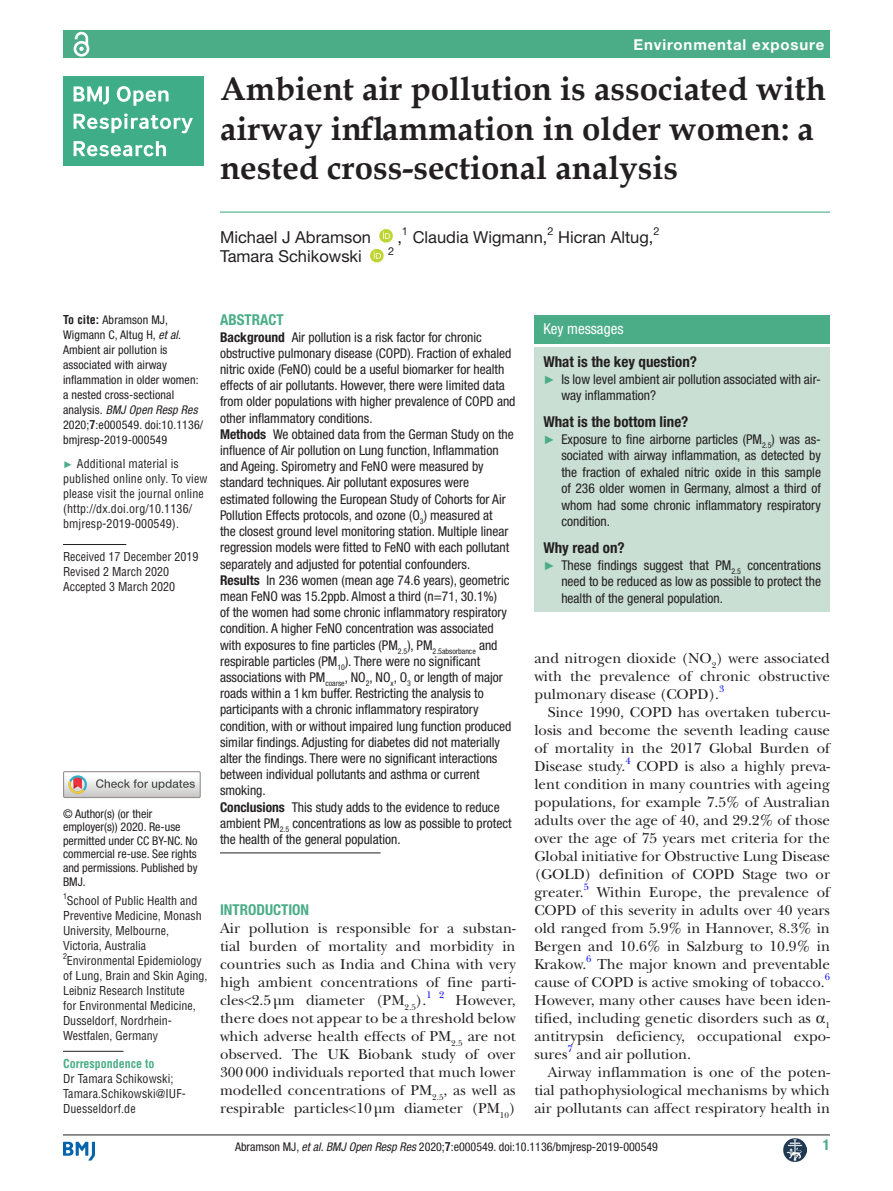
<style>
.page{position:relative;width:893px;height:1191px;background:#fff}
.page>*{position:absolute;margin:0;border:0;box-sizing:border-box;transform-origin:0 0}
.t1{font:700 33px/39px "Book Antiqua";color:#231f20}
.t2{font:16.5px "Helvetica Neue LT Std";color:#231f20}
.t3{font:15px/18px "New Baskerville";color:#231f20;text-align:justify}
.t4{font:700 condensed 15px "Helvetica Neue LT Std";color:#231f20}
.t5{font:700 condensed 15px "Helvetica Neue LT Std";color:#4bad87}
.t6{font:700 15px "Helvetica Neue LT Std";letter-spacing:.055em;color:#fff}
.t7{font:condensed 15px "Helvetica Neue LT Std";color:#fff}
.t8{font:condensed 13.5px/16.2px "Helvetica Neue LT Std";color:#231f20}
.t9{font:condensed 12px/15px "Helvetica LT Std";color:#231f20}
.t10{font:condensed 12px/15px "Helvetica Neue LT Std";letter-spacing:.005em;color:#231f20}
.t11{font:700 condensed 12px "Helvetica";color:#4bad87}
.t12{font:10.95px "Helvetica Neue LT Std";color:#231f20}
.t13{font:9.9px "New Baskerville";color:#00f}
.t14{font:condensed 7.95px "Helvetica LT Std";color:#231f20}
.s1{font-family:"Helvetica";font-weight:700}
.s2{font-style:italic}
.s3{font-family:"Arial";font-stretch:normal;font-size:9.75px;color:#4bad87}
.s4{font-weight:700}
.s5{font-family:"Arial";font-stretch:normal;font-size:12px;color:#4bad87}
</style>
<div class="page">
<svg style="left:63px;top:1141px;width:32px;height:19px"></svg>
<hr style="left:63px;top:1134px;width:767px;height:1px;background:#231f20">
<img style="left:783px;top:1138px;width:23px;height:23px">
<div style="left:63px;top:771px;width:138px;height:27px;border:1px solid #969090"></div>
<svg style="left:64px;top:771px;width:136px;height:26px"></svg>
<hr style="left:63px;top:544px;width:63px;height:1px;background:#231f20">
<hr style="left:63px;top:1051px;width:61px;height:1px;background:#231f20">
<div style="left:63px;top:76px;width:140px;height:90px;background:#3fae88"></div>
<svg style="left:74px;top:86px;width:35px;height:19px"></svg>
<svg style="left:117px;top:86px;width:52px;height:20px"></svg>
<svg style="left:74px;top:113px;width:119px;height:20px"></svg>
<svg style="left:74px;top:141px;width:92px;height:15px"></svg>
<hr style="left:220px;top:211px;width:610px;height:2px;background:#4bad87">
<svg style="left:379px;top:229px;width:14px;height:14px"></svg>
<svg style="left:370px;top:249px;width:14px;height:13px"></svg>
<div style="left:63px;top:31px;width:767px;height:27px;background:#4bad87"></div>
<svg style="left:72px;top:30px;width:20px;height:27px"></svg>
<div style="left:534px;top:315px;width:296px;height:28px;background:#4bad87"></div>
<div style="left:534px;top:347px;width:296px;height:265px;background:#c9dfd3"></div>
<hr style="left:220px;top:852px;width:161px;height:1px;background:#231f20">
<p class="t6" style="left:634px;top:35px;width:192px">Environmental exposure</p>
<h1 class="t1" style="left:220px;top:70px;width:607px">Ambient air pollution is associated with airway inflammation in older women: a nested cross-sectional analysis</h1>
<p class="t2" style="left:220px;top:227px;width:152px">Michael J Abramson</p>
<p class="t2" style="left:397px;top:227px;width:264px">,<sup>1</sup> Claudia Wigmann,<sup>2</sup> Hicran Altug,<sup>2</sup></p>
<p class="t2" style="left:220px;top:247px;width:143px">Tamara Schikowski</p>
<p class="t12" style="left:388px;top:244px;width:8px">2</p>
<p class="t10" style="left:63px;top:312px;width:142px"><span class="s1">To cite:</span> Abramson MJ,<br>Wigmann C, Altug H, <span class="s2">et al</span>.<br>Ambient air pollution is associated with airway inflammation in older women: a nested cross-sectional analysis. <span class="s2">BMJ Open Resp Res<br></span>2020;<span class="s1">7</span>:e000549. doi:10.1136/ bmjresp-2019-000549</p>
<p class="t9" style="left:63px;top:456px;width:146px"><span class="s3">►</span> Additional material is published online only. To view please visit the journal online (http://dx.doi.org/10.1136/ bmjresp-2019-000549).</p>
<p class="t9" style="left:63px;top:549px;width:137px">Received 17 December 2019<br>Revised 2 March 2020<br>Accepted 3 March 2020</p>
<p class="t10" style="left:63px;top:807px;width:136px;line-height:13.5px">© Author(s) (or their employer(s)) 2020. Re-use permitted under CC BY-NC. No commercial re-use. See rights and permissions. Published by<br>BMJ.</p>
<p class="t14" style="left:63px;top:891px;width:5px">1</p>
<p class="t9" style="left:63px;top:892px;width:140px;text-indent:4px">School of Public Health and<br>Preventive Medicine, Monash<br>University, Melbourne,<br>Victoria, Australia</p>
<p class="t14" style="left:63px;top:951px;width:5px">2</p>
<p class="t9" style="left:63px;top:952px;width:146px;text-indent:4px">Environmental Epidemiology of Lung, Brain and Skin Aging,<br>Leibniz Research Institute<br>for Environmental Medicine,<br>Dusseldorf, Nordrhein-<br>Westfalen, Germany</p>
<p class="t11" style="left:63px;top:1056px;width:93px">Correspondence to</p>
<p class="t9" style="left:63px;top:1071px;width:124px">Dr Tamara Schikowski;<br>Tamara.Schikowski@IUF-<br>Duesseldorf.de</p>
<p class="t5" style="left:220px;top:311px;width:65px">Abstract</p>
<p class="t8" style="left:220px;top:329px;width:297px"><span class="s4">Background</span> Air pollution is a risk factor for chronic obstructive pulmonary disease (COPD). Fraction of exhaled nitric oxide (FeNO) could be a useful biomarker for health effects of air pollutants. However, there were limited data from older populations with higher prevalence of COPD and other inflammatory conditions.<br><span class="s4">Methods</span> We obtained data from the German Study on the influence of Air pollution on Lung function, Inflammation and Ageing. Spirometry and FeNO were measured by standard techniques. Air pollutant exposures were estimated following the European Study of Cohorts for Air Pollution Effects protocols, and ozone (O<sub>3</sub>) measured at<br>the closest ground level monitoring station. Multiple linear regression models were fitted to FeNO with each pollutant separately and adjusted for potential confounders.<br><span class="s4">Results</span> In 236 women (mean age 74.6 years), geometric mean FeNO was 15.2ppb. Almost a third (n=71, 30.1%)<br>of the women had some chronic inflammatory respiratory condition. A higher FeNO concentration was associated with exposures to fine particles (PM<sub>2.5</sub>), PM<sub>2.5absorbance</sub> and respirable particles (PM<sub>10</sub>). There were no significant associations with PM<sub>coarse</sub>, NO<sub>2</sub>, NO<sub>x</sub>, O<sub>3</sub> or length of major roads within a 1 km buffer. Restricting the analysis to participants with a chronic inflammatory respiratory condition, with or without impaired lung function produced similar findings. Adjusting for diabetes did not materially alter the findings. There were no significant interactions between individual pollutants and asthma or current smoking.<br><span class="s4">Conclusions</span> This study adds to the evidence to reduce ambient PM<sub>2.5</sub> concentrations as low as possible to protect the health of the general population.</p>
<p class="t5" style="left:220px;top:900px;width:91px">Introduction</p>
<p class="t3" style="left:220px;top:919px;width:297px">Air pollution is responsible for a substan&shy;tial burden of mortality and morbidity in countries such as India and China with very high ambient concentrations of fine parti&shy;cles&lt;2.5µm diameter (PM<sub>2.5</sub>).</p>
<p class="t13" style="left:426px;top:989px;width:19px">1 2</p>
<p class="t3" style="left:220px;top:991px;width:297px;text-indent:235px">However, there does not appear to be a threshold below which adverse health effects of PM<sub>2.5</sub> are not observed. The UK Biobank study of over 300000 individuals reported that much lower modelled concentrations of PM<sub>2.5</sub>, as well as respirable particles&lt;10µm diameter (PM<sub>10</sub>)</p>
<p class="t7" style="left:543px;top:320px;width:82px">Key messages</p>
<p class="t4" style="left:543px;top:353px;width:155px">What is the key question?</p>
<p class="t8" style="left:561px;top:371px;width:261px;text-indent:-18px"><span class="s5">►</span> Is low level ambient air pollution associated with air&shy;way inflammation?</p>
<p class="t4" style="left:543px;top:413px;width:147px">What is the bottom line?</p>
<p class="t8" style="left:561px;top:431px;width:261px;text-align:justify;text-indent:-18px"><span class="s5">►</span> Exposure to fine airborne particles (PM<sub>2.5</sub>) was as&shy;sociated with airway inflammation, as detected by the fraction of exhaled nitric oxide in this sample of 236 older women in Germany, almost a third of whom had some chronic inflammatory respiratory condition.</p>
<p class="t4" style="left:543px;top:539px;width:83px">Why read on?</p>
<p class="t8" style="left:561px;top:557px;width:261px;text-align:justify;text-indent:-18px"><span class="s5">►</span> These findings suggest that PM<sub>2.5</sub> concentrations need to be reduced as low as possible to protect the health of the general population.</p>
<p class="t3" style="left:534px;top:649px;width:297px">and nitrogen dioxide (NO<sub>2</sub>) were associated with the prevalence of chronic obstructive pulmonary disease (COPD).</p>
<p class="t13" style="left:719px;top:683px;width:7px">3</p>
<p class="t3" style="left:534px;top:703px;width:297px;text-indent:14px">Since 1990, COPD has overtaken tubercu&shy;losis and become the seventh leading cause of mortality in the 2017 Global Burden of Disease study.</p>
<p class="t13" style="left:625px;top:755px;width:7px">4</p>
<p class="t3" style="left:534px;top:757px;width:297px;text-indent:102px">COPD is also a highly preva&shy;lent condition in many countries with ageing populations, for example 7.5% of Australian adults over the age of 40, and 29.2% of those over the age of 75 years met criteria for the Global initiative for Obstructive Lung Disease (GOLD) definition of COPD Stage two or greater.<sup>5</sup></p>
<p class="t3" style="left:534px;top:883px;width:297px;text-indent:62px">Within Europe, the prevalence of COPD of this severity in adults over 40 years old ranged from 5.9% in Hannover, 8.3% in Bergen and 10.6% in Salzburg to 10.9% in Krakow.</p>
<p class="t13" style="left:586px;top:953px;width:7px">6</p>
<p class="t3" style="left:534px;top:955px;width:297px;text-indent:63px">The major known and preventable cause of COPD is active smoking of tobacco.</p>
<p class="t13" style="left:825px;top:971px;width:7px">6</p>
<p class="t3" style="left:534px;top:991px;width:297px">However, many other causes have been iden&shy;tified, including genetic disorders such as <sub>1 </sub>antitrypsin deficiency, occupational expo&shy;sures</p>
<p class="t13" style="left:567px;top:1043px;width:7px">7</p>
<p class="t3" style="left:576px;top:1045px;width:116px">and air pollution.</p>
<p class="t3" style="left:548px;top:1063px;width:284px">Airway inflammation is one of the poten-</p>
<p class="t3" style="left:534px;top:1081px;width:297px">tial pathophysiological mechanisms by which</p>
<p class="t3" style="left:534px;top:1099px;width:297px">air pollutants can affect respiratory health in</p>
<p class="t10" style="left:235px;top:1138px;width:424px">Abramson MJ, <span class="s2">et al</span>. <span class="s2">BMJ Open Resp Res</span> 2020;<span class="s1">7</span>:e000549. doi:10.1136/bmjresp-2019-000549</p>
<p class="t5" style="left:823px;top:1135px;width:9px">1</p>
</div>
